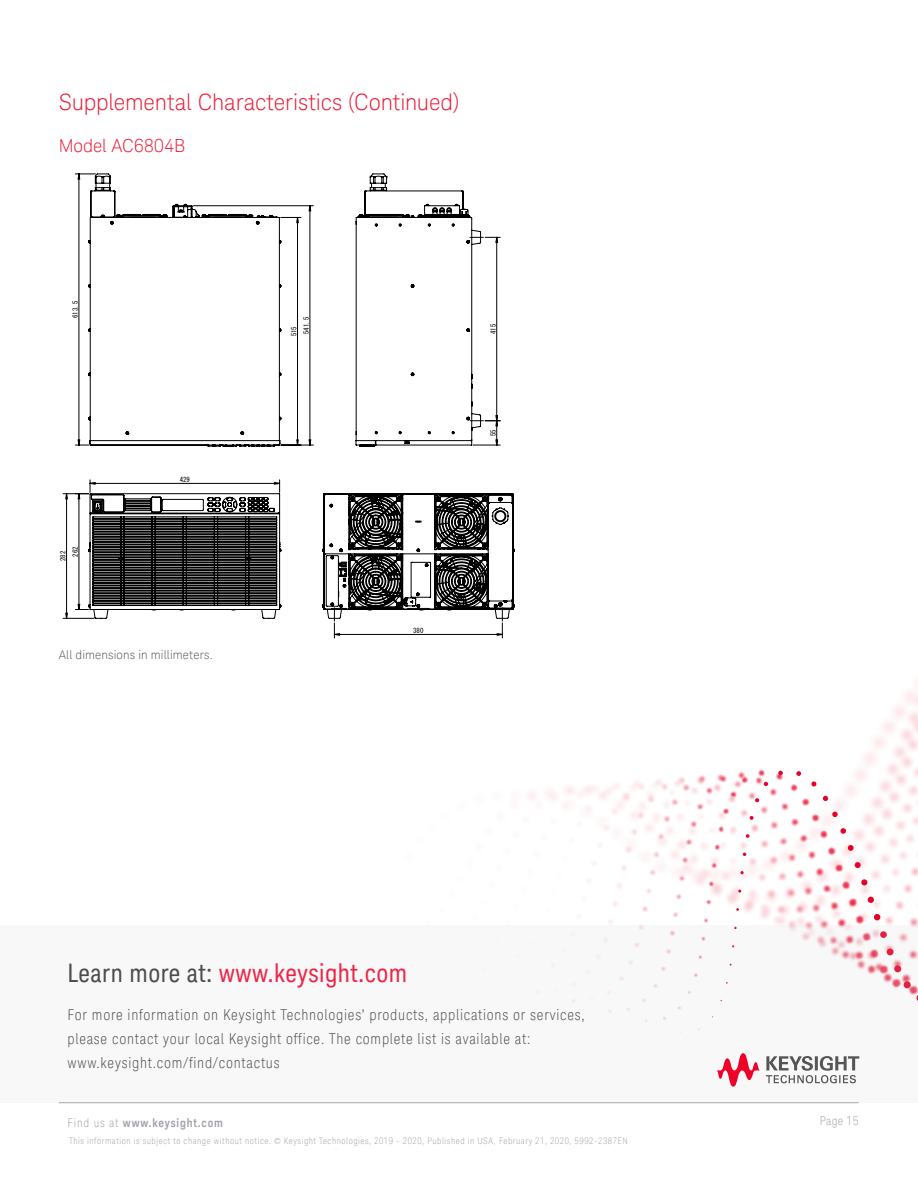
<style>
.page{position:relative;width:918px;height:1188px;background:#fff}
.page>*{position:absolute;margin:0;border:0;box-sizing:border-box;transform-origin:0 0}
.t1{font:25.5px "Keysight Sans Condensed";letter-spacing:.02em;color:#ec2649}
.t2{font:300 22.5px "Keysight Sans";letter-spacing:-.01em;color:#ed1a36}
.t3{font:300 18px "Keysight Sans";color:#ed1a36}
.t4{font:300 condensed 15px/24px "Keysight Sans";letter-spacing:.05em;color:#4b4c4d}
.t5{font:300 12px "Keysight Sans";letter-spacing:.015em;color:#57585a}
.t6{font:700 12px "Keysight Sans Condensed";letter-spacing:.07em;color:#a4a1a9}
.t7{font:300 condensed 12px "Keysight Sans";letter-spacing:.03em;color:#a4a1a9}
.t8{font:300 condensed 9px "Keysight Sans";letter-spacing:.06em;color:#a4a1a9}
.t9{font:6.9px/12.3px "MS Gothic";color:#000}
.s1{color:#4b4c4d}
.s2{font-family:"Keysight Sans";font-weight:300;font-stretch:condensed}
</style>
<div class="page">
<img style="left:334px;top:638px;width:584px;height:288px">
<svg style="left:740px;top:871px;width:4px;height:3px"></svg>
<svg style="left:743px;top:852px;width:3px;height:4px"></svg>
<svg style="left:746px;top:834px;width:4px;height:4px"></svg>
<svg style="left:750px;top:816px;width:4px;height:4px"></svg>
<svg style="left:755px;top:798px;width:4px;height:4px"></svg>
<svg style="left:764px;top:782px;width:4px;height:4px"></svg>
<svg style="left:778px;top:771px;width:5px;height:4px"></svg>
<svg style="left:796px;top:771px;width:5px;height:5px"></svg>
<svg style="left:811px;top:781px;width:6px;height:6px"></svg>
<svg style="left:823px;top:796px;width:5px;height:5px"></svg>
<svg style="left:832px;top:812px;width:6px;height:5px"></svg>
<svg style="left:840px;top:828px;width:6px;height:6px"></svg>
<svg style="left:848px;top:845px;width:6px;height:6px"></svg>
<svg style="left:855px;top:862px;width:6px;height:6px"></svg>
<svg style="left:861px;top:879px;width:7px;height:7px"></svg>
<div style="left:867px;top:896px;width:7px;height:7px;background:#e90029;border-radius:50%"></div>
<div style="left:874px;top:914px;width:7px;height:7px;background:#e90029;border-radius:50%"></div>
<div style="left:0;top:926px;width:918px;height:177px;background:#f8f8f8"></div>
<svg style="left:766px;top:1056px;width:93px;height:27px"></svg>
<svg style="left:716px;top:1053px;width:44px;height:34px"></svg>
<svg style="left:321px;top:550px;width:182px;height:88px"></svg>
<svg style="left:281px;top:205px;width:33px;height:402px"></svg>
<svg style="left:63px;top:174px;width:218px;height:445px"></svg>
<svg style="left:356px;top:173px;width:145px;height:274px"></svg>
<svg style="left:322px;top:493px;width:193px;height:128px"></svg>
<h2 class="t2" style="left:59px;top:89px;width:403px">Supplemental Characteristics (Continued)</h2>
<p class="t3" style="left:59px;top:135px;width:128px">Model AC6804B</p>
<p class="t9" style="left:69px;top:318px;width:19px;rotate:-90deg">613.5</p>
<p class="t9" style="left:69px;top:557px;width:12px;rotate:-90deg">262</p>
<p class="t9" style="left:57px;top:561px;width:12px;rotate:-90deg">282</p>
<p class="t9" style="left:180px;top:474px;width:12px">429</p>
<p class="t5" style="left:59px;top:648px;width:156px">All dimensions in millimeters.</p>
<p class="t9" style="left:288px;top:334px;width:19px;text-indent:-2px;rotate:-90deg">515<br>541.5</p>
<p class="t9" style="left:487px;top:334px;width:12px;rotate:-90deg">415</p>
<p class="t9" style="left:487px;top:436px;width:8px;rotate:-90deg">55</p>
<p class="t9" style="left:413px;top:625px;width:12px">380</p>
<h1 class="t1" style="left:68px;top:958px;width:341px"><span class="s1">Learn more at:</span> www.keysight.com</h1>
<p class="t4" style="left:68px;top:1003px;width:519px">For more information on Keysight Technologies’ products, applications or services, please contact your local Keysight office. The complete list is available at: www.keysight.com/find/contactus</p>
<p class="t6" style="left:68px;top:1116px;width:157px"><span class="s2">Find us at</span> www.keysight.com</p>
<p class="t7" style="left:820px;top:1114px;width:40px">Page 15</p>
<p class="t8" style="left:69px;top:1136px;width:560px">This information is subject to change without notice. © Keysight Technologies, 2019 - 2020, Published in USA, February 21, 2020, 5992-2387EN</p>
</div>
